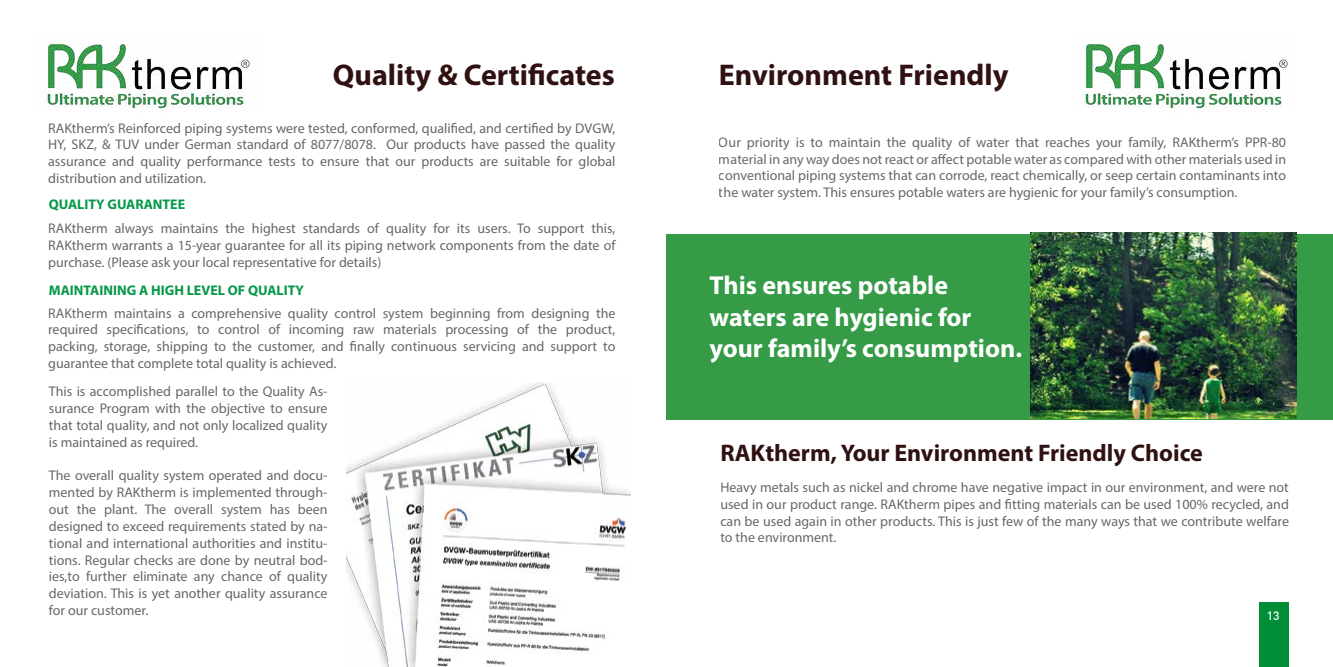
<style>
.page{position:relative;width:1333px;height:667px;background:#fff}
.page>*{position:absolute;margin:0;border:0;box-sizing:border-box;transform-origin:0 0}
.t1{font:700 30px "Myriad Pro";color:#301111}
.t2{font:700 26px/31.2px "Myriad Pro";color:#fff}
.t3{font:700 24px "Myriad Pro";color:#301111}
.t4{font:14px/16.8px "Myriad Pro";color:#000;text-align:justify}
.t5{font:700 14px "Myriad Pro";color:#069848}
.t6{font:500 12px "DIN";color:#fff}
</style>
<div class="page">
<div style="left:1259px;top:602px;width:29px;height:64px;background:#008e37"></div>
<img style="left:44px;top:44px;width:206px;height:65px">
<img style="left:1082px;top:44px;width:206px;height:65px">
<div style="left:666px;top:233px;width:666px;height:186px;background:#359b47"></div>
<img style="left:1030px;top:232px;width:266px;height:186px">
<img style="left:346px;top:382px;width:284px;height:284px">
<h1 class="t1" style="left:333px;top:55px;width:283px">Quality &amp; Certificates</h1>
<h1 class="t1" style="left:719px;top:55px;width:291px">Environment Friendly</h1>
<p class="t4" style="left:48px;top:119px;width:568px">RAKtherm’s Reinforced piping systems were tested, conformed, qualified, and certified by DVGW, HY, SKZ, &amp; TUV under German standard of 8077/8078. Our products have passed the quality assurance and quality performance tests to ensure that our products are suitable for global distribution and utilization.</p>
<p class="t5" style="left:49px;top:195px;width:138px">QUALITY GUARANTEE</p>
<p class="t4" style="left:48px;top:220px;width:569px">RAKtherm always maintains the highest standards of quality for its users. To support this, RAKtherm warrants a 15-year guarantee for all its piping network components from the date of purchase. (Please ask your local representative for details)</p>
<p class="t4" style="left:48px;top:304px;width:568px">RAKtherm maintains a comprehensive quality control system beginning from designing the required specifications, to control of incoming raw materials processing of the product, packing, storage, shipping to the customer, and finally continuous servicing and support to guarantee that complete total quality is achieved.</p>
<p class="t5" style="left:49px;top:281px;width:256px">MAINTAINING A HIGH LEVEL OF QUALITY</p>
<p class="t4" style="left:49px;top:382px;width:280px">This is accomplished parallel to the Quality As&shy;surance Program with the objective to ensure that total quality, and not only localized quality is maintained as required.</p>
<p class="t4" style="left:49px;top:466px;width:280px">The overall quality system operated and docu&shy;mented by RAKtherm is implemented through&shy;out the plant. The overall system has been designed to exceed requirements stated by na&shy;tional and international authorities and institu&shy;tions. Regular checks are done by neutral bod&shy;ies,to further eliminate any chance of quality deviation. This is yet another quality assurance for our customer.</p>
<p class="t4" style="left:719px;top:133px;width:568px">Our priority is to maintain the quality of water that reaches your family, RAKtherm’s PPR-80 material in any way does not react or affect potable water as compared with other materials used in conventional piping systems that can corrode, react chemically, or seep certain contaminants into the water system. This ensures potable waters are hygienic for your family’s consumption.</p>
<h2 class="t2" style="left:709px;top:269px;width:314px">This ensures potable waters are hygienic for your family’s consumption.</h2>
<h3 class="t3" style="left:720px;top:436px;width:484px">RAKtherm, Your Environment Friendly Choice</h3>
<p class="t4" style="left:720px;top:478px;width:570px">Heavy metals such as nickel and chrome have negative impact in our environment, and were not used in our product range. RAKtherm pipes and fitting materials can be used 100% recycled, and can be used again in other products. This is just few of the many ways that we contribute welfare to the environment.</p>
<p class="t6" style="left:1266px;top:607px;width:14px">13</p>
</div>
